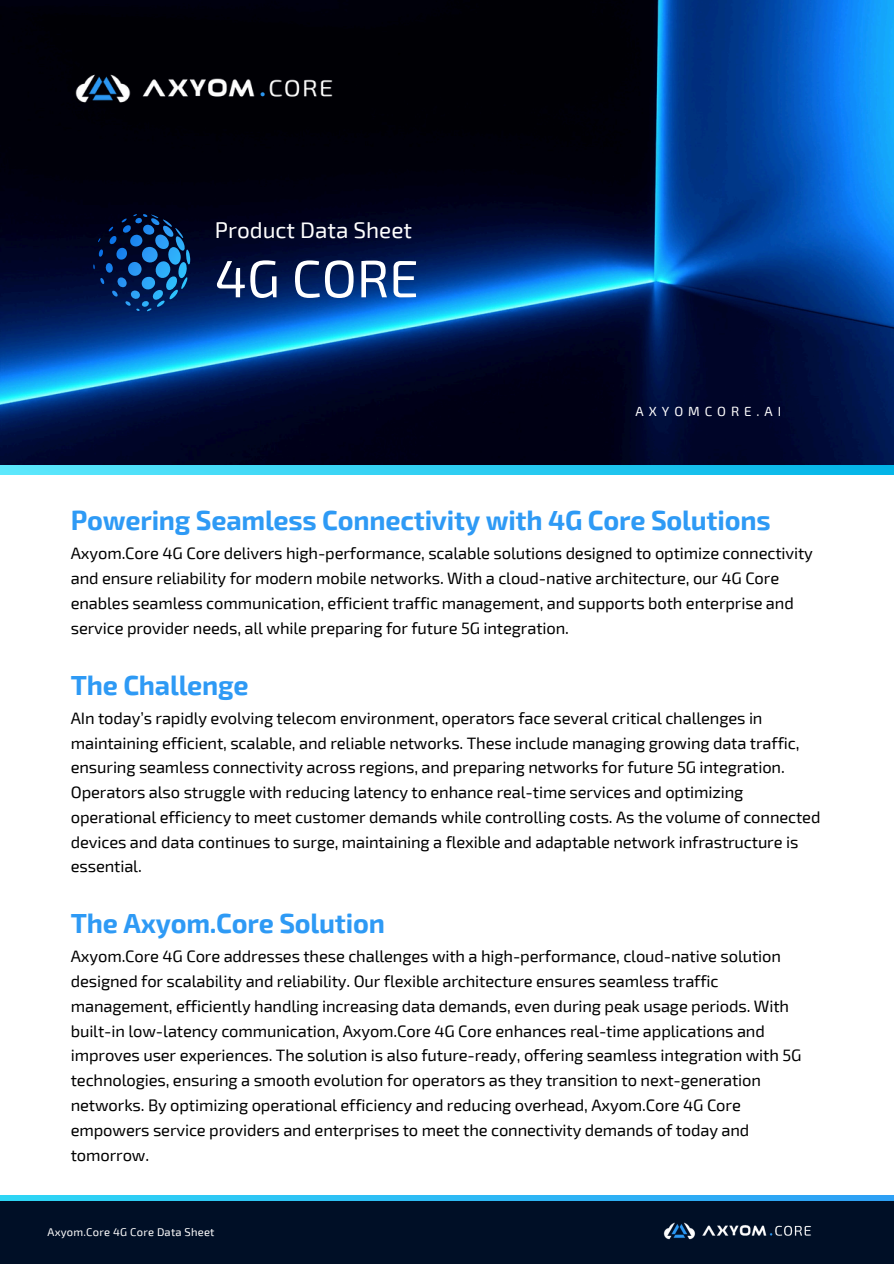
<style>
.page{position:relative;width:894px;height:1264px;background:#fff}
.page>*{position:absolute;margin:0;border:0;box-sizing:border-box;transform-origin:0 0}
.t1{font:52.5px "Exo 2";color:#fff}
.t2{font:700 27px "Exo 2";letter-spacing:-.01em;color:#2e9af5}
.t3{font:22.5px "Exo 2";color:#fff}
.t4{font:16.5px/24.8px "Exo 2";letter-spacing:-.01em;color:#000}
.t5{font:13.2px "Exo 2";letter-spacing:.375em;color:#fff}
.t6{font:11.1px "Exo 2";letter-spacing:.02em;color:#fff}
</style>
<div class="page">
<img style="left:0;top:0;width:893px;height:465px">
<svg style="left:0;top:465px;width:893px;height:9px;background:#2fcef1"></svg>
<img style="left:69px;top:72px;width:269px;height:33px">
<div style="left:0;top:1201px;width:893px;height:62px;background:#000f26"></div>
<svg style="left:0;top:1195px;width:893px;height:5px;background:#2ebaf5"></svg>
<img style="left:663px;top:1222px;width:147px;height:17px">
<svg style="left:93px;top:214px;width:97px;height:98px;background:#092f62"></svg>
<h1 class="t3" style="left:215px;top:215px;width:199px">Product Data Sheet</h1>
<h1 class="t1" style="left:215px;top:245px;width:205px">4G CORE</h1>
<p class="t5" style="left:635px;top:403px;width:147px">AXYOMCORE.AI</p>
<p class="t2" style="left:71px;top:503px;width:701px">Powering Seamless Connectivity with 4G Core Solutions</p>
<p class="t4" style="left:71px;top:540px;width:743px">Axyom.Core 4G Core delivers high-performance, scalable solutions designed to optimize connectivity and ensure reliability for modern mobile networks. With a cloud-native architecture, our 4G Core enables seamless communication, efficient traffic management, and supports both enterprise and service provider needs, all while preparing for future 5G integration.</p>
<p class="t2" style="left:71px;top:667px;width:179px">The Challenge</p>
<p class="t4" style="left:71px;top:704px;width:751px">AIn today’s rapidly evolving telecom environment, operators face several critical challenges in maintaining efficient, scalable, and reliable networks. These include managing growing data traffic, ensuring seamless connectivity across regions, and preparing networks for future 5G integration.<br>Operators also struggle with reducing latency to enhance real-time services and optimizing operational efficiency to meet customer demands while controlling costs. As the volume of connected devices and data continues to surge, maintaining a flexible and adaptable network infrastructure is essential.</p>
<p class="t2" style="left:71px;top:905px;width:315px">The Axyom.Core Solution</p>
<p class="t4" style="left:71px;top:943px;width:732px">Axyom.Core 4G Core addresses these challenges with a high-performance, cloud-native solution designed for scalability and reliability. Our flexible architecture ensures seamless traffic management, efficiently handling increasing data demands, even during peak usage periods. With built-in low-latency communication, Axyom.Core 4G Core enhances real-time applications and improves user experiences. The solution is also future-ready, offering seamless integration with 5G technologies, ensuring a smooth evolution for operators as they transition to next-generation networks. By optimizing operational efficiency and reducing overhead, Axyom.Core 4G Core empowers service providers and enterprises to meet the connectivity demands of today and tomorrow.</p>
<h3 class="t6" style="left:47px;top:1225px;width:168px">Axyom.Core 4G Core Data Sheet</h3>
</div>
